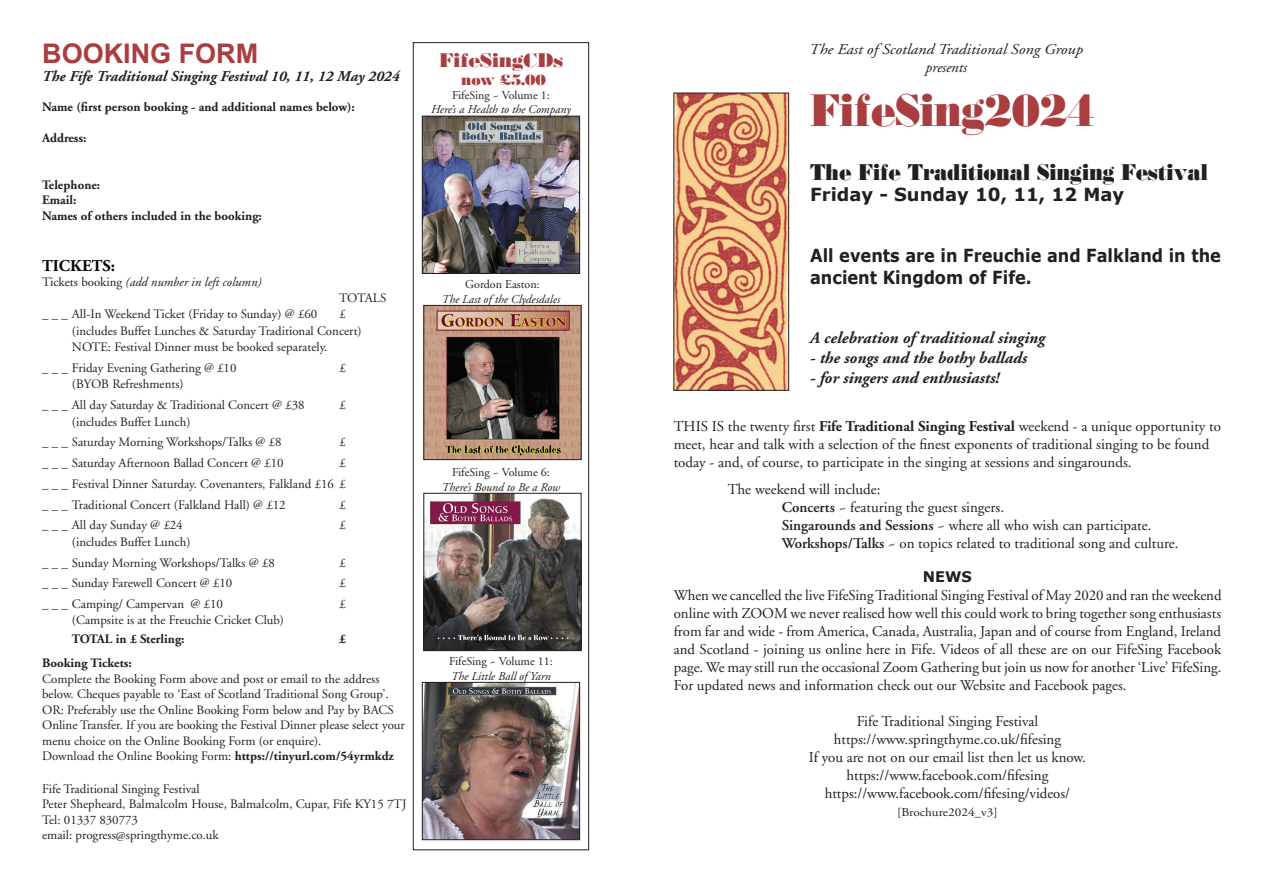
<style>
.page{position:relative;width:1263px;height:893px;background:#fff}
.page>*{position:absolute;margin:0;border:0;box-sizing:border-box;transform-origin:0 0}
.t1{font:800 45px "Bodoni";color:#a93d40;scale:.9 1}
.t2{font:700 27px "Arial";color:#a93d40}
.t3{font:800 22.5px "Bodoni";color:#231f20;scale:.9 1}
.t4{font:800 19.5px "Bodoni";color:#a93d40}
.t5{font:700 18px/21.6px "Verdana";color:#231f20;scale:.9 1}
.t6{font:700 18px "Verdana";color:#231f20}
.t7{font:italic 700 16.5px "Adobe Garamond";color:#231f20}
.t8{font:700 16.5px "Adobe Garamond";color:#040503}
.t9{font:15px/18px "Adobe Garamond";color:#231f20}
.t10{font:italic 700 15px "Adobe Garamond";color:#231f20}
.t11{font:italic 15px/18px "Adobe Garamond";color:#231f20;text-align:center;scale:1.1 1}
.t12{font:800 15px "Bodoni";color:#a93d40}
.t13{font:700 14.55px "Verdana";color:#231f20}
.t14{font:12.9px/20.7px "Adobe Garamond";color:#231f20}
.t15{font:700 12.9px/15.5px "Adobe Garamond";color:#231f20}
.t16{font:12.9px/15.5px "Adobe Garamond Pro";color:#231f20}
.t17{font:italic 12.9px "Adobe Garamond";color:#231f20}
.t18{font:italic 12px "Adobe Garamond";color:#231f20}
.t19{font:12px "Adobe Garamond";color:#231f20}
.t20{font:12px "Adobe Garamond";color:#231f20;scale:1.1 1}
.s1{font-style:normal}
.s2{font-weight:700}
.s3{font-family:"Adobe Garamond"}
.s4{font-weight:600}
</style>
<div class="page">
<img style="left:676px;top:95px;width:111px;height:293px">
<div style="left:674px;top:93px;width:115px;height:297px;border:1px solid #231f20"></div>
<img style="left:424px;top:118px;width:154px;height:154px">
<div style="left:422px;top:116px;width:158px;height:158px;border:1px solid #231f20"></div>
<img style="left:425px;top:307px;width:154px;height:151px">
<div style="left:423px;top:305px;width:158px;height:155px;border:1px solid #231f20"></div>
<img style="left:425px;top:495px;width:154px;height:154px">
<div style="left:423px;top:493px;width:158px;height:158px;border:1px solid #231f20"></div>
<img style="left:424px;top:684px;width:154px;height:154px">
<div style="left:422px;top:682px;width:158px;height:158px;border:1px solid #231f20"></div>
<div style="left:413px;top:42px;width:176px;height:808px;border:1px solid #231f20"></div>
<h2 class="t2" style="left:42px;top:35px;width:217px">BOOKING FORM</h2>
<p class="t10" style="left:42px;top:68px;width:359px">The Fife Traditional Singing Festival 10, 11, 12 May 2024</p>
<p class="t15" style="left:42px;top:100px;width:314px">Name (first person booking - and additional names below):</p>
<p class="t15" style="left:42px;top:131px;width:46px">Address:</p>
<p class="t15" style="left:42px;top:177px;width:221px">Telephone:<br>Email:<br>Names of others included in the booking:</p>
<p class="t8" style="left:42px;top:256px;width:74px">TICKETS:</p>
<p class="t17" style="left:42px;top:275px;width:221px"><span class="s1">Tickets booking</span> (add number in left column)</p>
<p class="t14" style="left:339px;top:287px;width:49px">TOTALS</p>
<p class="t14" style="left:42px;top:304px;width:277px">_ _ _ All-In Weekend Ticket (Friday to Sunday) @ £60</p>
<p class="t14" style="left:72px;top:306px;width:291px;line-height:16.5px;text-indent:267px">£ (includes Buffet Lunches &amp; Saturday Traditional Concert)<br>NOTE: Festival Dinner must be booked separately.</p>
<p class="t14" style="left:42px;top:358px;width:196px">_ _ _ Friday Evening Gathering @ £10</p>
<p class="t14" style="left:339px;top:358px;width:8px">£</p>
<p class="t14" style="left:42px;top:374px;width:264px;text-indent:30px">(BYOB Refreshments)<br>_ _ _ All day Saturday &amp; Traditional Concert @ £38</p>
<p class="t14" style="left:339px;top:395px;width:8px">£</p>
<p class="t14" style="left:42px;top:411px;width:241px;text-indent:30px">(includes Buffet Lunch)<br>_ _ _ Saturday Morning Workshops/Talks @ £8</p>
<p class="t14" style="left:339px;top:432px;width:8px">£</p>
<p class="t14" style="left:42px;top:453px;width:243px">_ _ _ Saturday Afternoon Ballad Concert @ £10</p>
<p class="t14" style="left:42px;top:453px;width:305px;text-align:justify;text-indent:297px">£ _ _ _ Festival Dinner Saturday. Covenanters, Falkland £16 £ _ _ _ Traditional Concert (Falkland Hall) @ £12</p>
<p class="t14" style="left:339px;top:494px;width:8px">£</p>
<p class="t14" style="left:42px;top:515px;width:142px">_ _ _ All day Sunday @ £24</p>
<p class="t14" style="left:339px;top:515px;width:8px">£</p>
<p class="t14" style="left:42px;top:532px;width:234px;text-indent:30px">(includes Buffet Lunch)<br>_ _ _ Sunday Morning Workshops/Talks @ £8</p>
<p class="t14" style="left:339px;top:552px;width:8px">£</p>
<p class="t14" style="left:42px;top:573px;width:192px">_ _ _ Sunday Farewell Concert @ £10</p>
<p class="t14" style="left:339px;top:573px;width:8px">£</p>
<p class="t14" style="left:42px;top:594px;width:182px">_ _ _ Camping/ Campervan @ £10</p>
<p class="t14" style="left:339px;top:594px;width:8px">£</p>
<p class="t14" style="left:72px;top:609px;width:214px">(Campsite is at the Freuchie Cricket Club)</p>
<p class="t15" style="left:72px;top:632px;width:114px">TOTAL in £ Sterling:</p>
<p class="t15" style="left:339px;top:632px;width:8px">£</p>
<p class="t15" style="left:42px;top:656px;width:91px">Booking Tickets:</p>
<p class="t14" style="left:42px;top:671px;width:364px;line-height:15.5px">Complete the Booking Form above and post or email to the address below. Cheques payable to ‘East of Scotland Traditional Song Group’.<br>OR: Preferably use the Online Booking Form below and Pay by BACS Online Transfer. If you are booking the Festival Dinner please select your menu choice on the Online Booking Form (or enquire).<br>Download the Online Booking Form: <span class="s2">https://tinyurl.com/54yrmkdz</span></p>
<p class="t14" style="left:42px;top:779px;width:159px">Fife Traditional Singing Festival</p>
<p class="t16" style="left:42px;top:797px;width:366px"><span class="s3">Peter Shepheard,</span> Balmalcolm House, Balmalcolm, Cupar, Fife KY15 7TJ<br>Tel: 01337 830773<br>email: progress@springthyme.co.uk</p>
<h3 class="t4" style="left:439px;top:47px;width:125px">FifeSingCDs</h3>
<p class="t12" style="left:461px;top:69px;width:86px">now £5.00</p>
<p class="t19" style="left:452px;top:89px;width:99px">FifeSing ~ Volume 1:</p>
<p class="t18" style="left:431px;top:103px;width:141px">Here’s a Health to the Company</p>
<p class="t19" style="left:465px;top:278px;width:76px">Gordon Easton:</p>
<p class="t18" style="left:442px;top:292px;width:120px">The Last of the Clydesdales</p>
<p class="t19" style="left:452px;top:466px;width:99px">FifeSing ~ Volume 6:</p>
<p class="t18" style="left:442px;top:480px;width:119px">There’s Bound to Be a Row</p>
<p class="t19" style="left:449px;top:655px;width:105px">FifeSing ~ Volume 11:</p>
<p class="t18" style="left:451px;top:669px;width:101px">The Little Ball of Yarn</p>
<p class="t11" style="left:809px;top:40px;width:251px">The East of Scotland Traditional Song Group presents</p>
<h1 class="t1" style="left:810px;top:80px;width:318px">FifeSing2024</h1>
<h3 class="t3" style="left:810px;top:157px;width:443px">The Fife Traditional Singing Festival</h3>
<p class="t6" style="left:810px;top:183px;width:316px">Friday - Sunday 10, 11, 12 May</p>
<p class="t5" style="left:810px;top:245px;width:458px">All events are in Freuchie and Falkland in the ancient Kingdom of Fife.</p>
<p class="t7" style="left:810px;top:329px;width:236px">A celebration of traditional singing</p>
<p class="t7" style="left:810px;top:349px;width:219px">- the songs and the bothy ballads</p>
<p class="t7" style="left:810px;top:369px;width:191px">- for singers and enthusiasts!</p>
<p class="t9" style="left:674px;top:418px;width:549px">THIS IS the twenty first <span class="s2">Fife Traditional Singing Festival</span> weekend - a unique opportunity to meet, hear and talk with a selection of the finest exponents of traditional singing to be found today - and, of course, to participate in the singing at sessions and singarounds.</p>
<p class="t9" style="left:782px;top:480px;width:398px;text-indent:-54px">The weekend will include:<br><span class="s4">Concerts</span> ~ featuring the guest singers.<br><span class="s4">Singarounds and Sessions</span> ~ where all who wish can participate.<br><span class="s4">Workshops/Talks</span> ~ on topics related to traditional song and culture.</p>
<p class="t13" style="left:923px;top:567px;width:51px">NEWS</p>
<p class="t9" style="left:674px;top:587px;width:549px;text-align:justify">When we cancelled the live FifeSing Traditional Singing Festival of May 2020 and ran the weekend online with ZOOM we never realised how well this could work to bring together song enthusiasts from far and wide - from America, Canada, Australia, Japan and of course from England, Ireland and Scotland - joining us online here in Fife. Videos of all these are on our FifeSing Facebook page. We may still run the occasional Zoom Gathering but join us now for another ‘Live’ FifeSing.<br>For updated news and information check out our Website and Facebook pages.</p>
<p class="t9" style="left:809px;top:713px;width:278px;text-align:center">Fife Traditional Singing Festival https://www.springthyme.co.uk/fifesing<br>If you are not on our email list then let us know. https://www.facebook.com/fifesing https://www.facebook.com/fifesing/videos/</p>
<p class="t20" style="left:897px;top:805px;width:93px">[Brochure2024_v3]</p>
</div>
